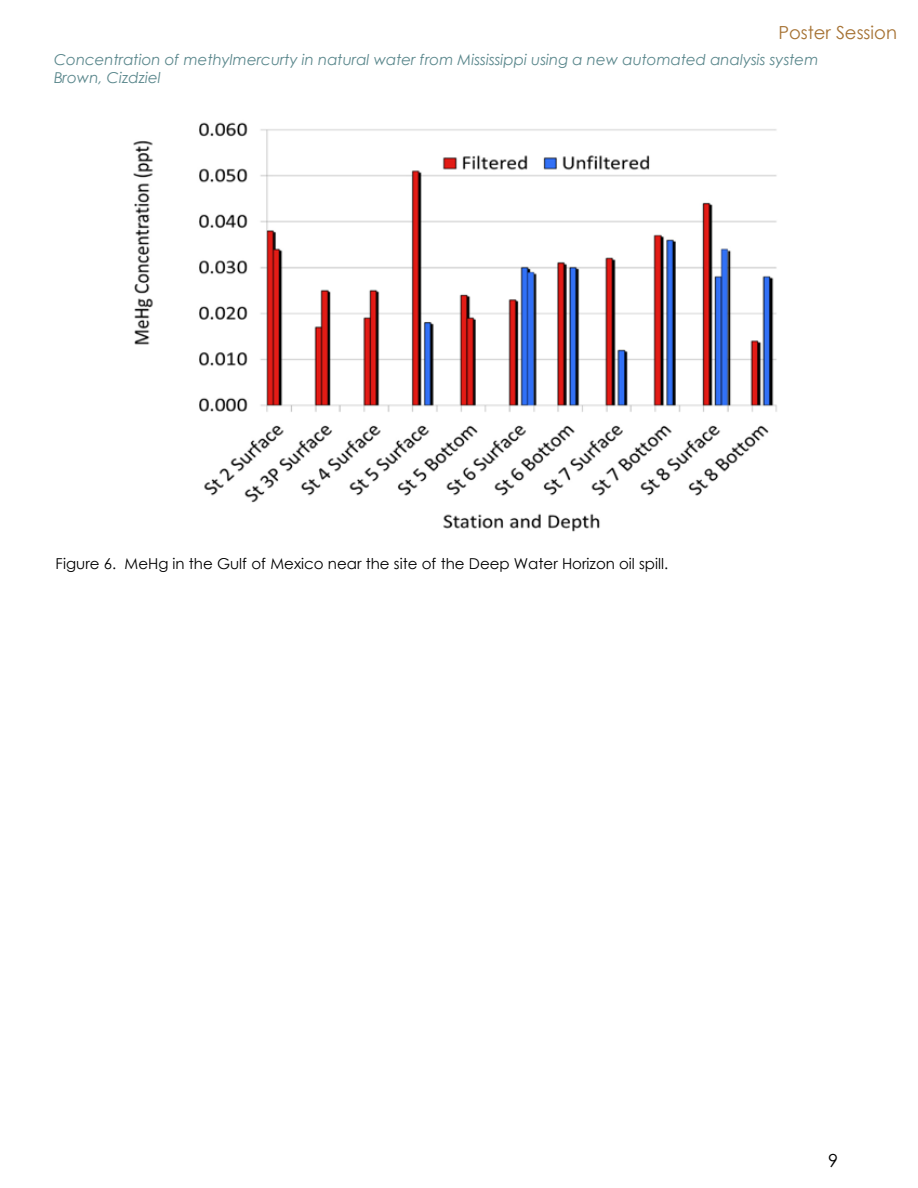
<style>
.page{position:relative;width:918px;height:1188px;background:#fff}
.page>*{position:absolute;margin:0;border:0;box-sizing:border-box;transform-origin:0 0}
.t1{font:18px "Century Gothic";color:#a67233}
.t2{font:18px "Century Gothic";color:#000}
.t3{font:italic 15px/18px "Century Gothic";color:#5a878c}
.t4{font:15px "Century Gothic";color:#000}
</style>
<div class="page">
<img style="left:133px;top:122px;width:644px;height:410px">
<p class="t1" style="left:778px;top:20px;width:120px">Poster Session</p>
<p class="t3" style="left:54px;top:51px;width:766px">Concentration of methylmercurty in natural water from Mississippi using a new automated analysis system<br>Brown, Cizdziel</p>
<p class="t4" style="left:56px;top:553px;width:614px">Figure 6. MeHg in the Gulf of Mexico near the site of the Deep Water Horizon oil spill.</p>
<p class="t2" style="left:828px;top:1148px;width:11px">9</p>
</div>
